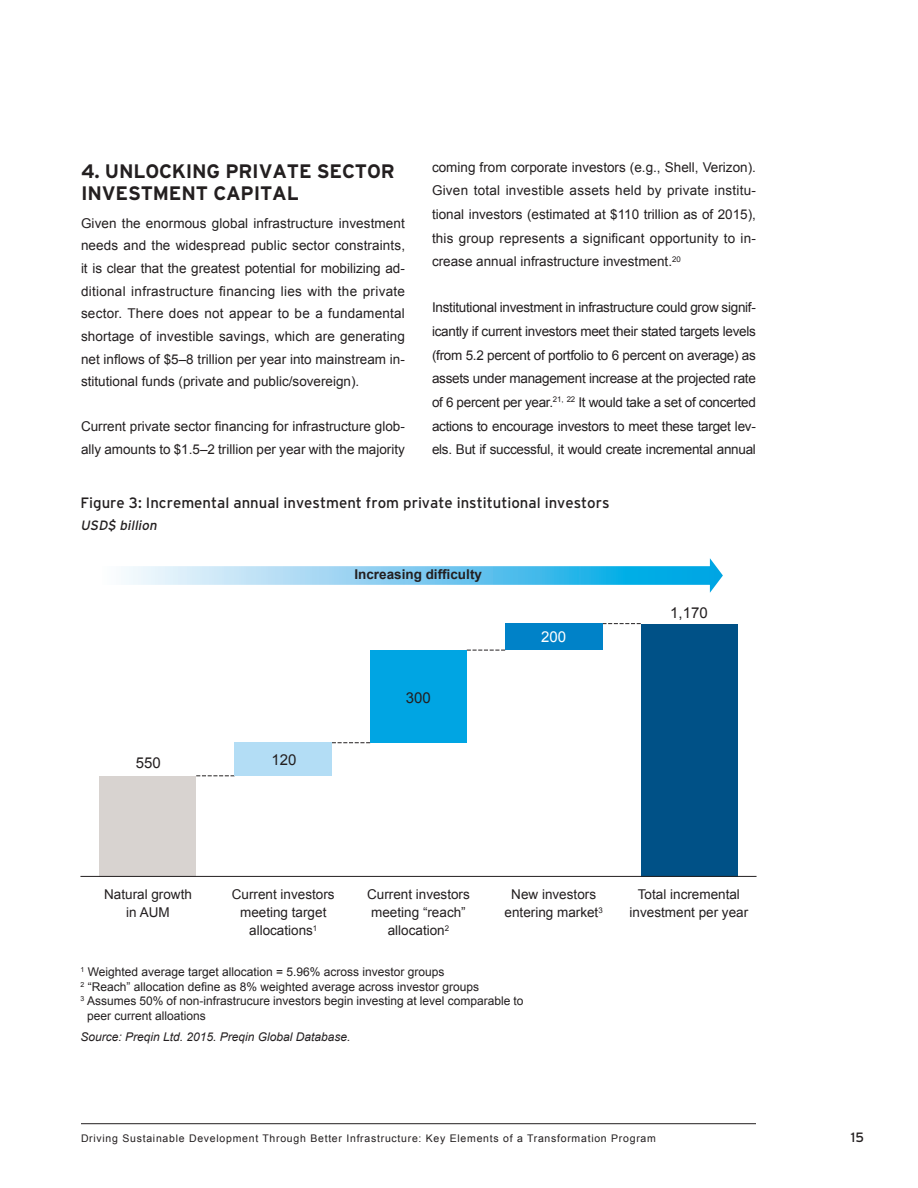
<style>
.page{position:relative;width:918px;height:1188px;background:#fff}
.page>*{position:absolute;margin:0;border:0;box-sizing:border-box;transform-origin:0 0}
.Sub_A{font:700 19.5px/22.6px "Interstate";letter-spacing:-.01em;color:#231f20}
.Box_H{font:15px "Interstate";color:#231f20}
.Box_T{font:15px "Arial";color:#231f20}
.Box_T-2{font:15px "Arial";color:#fff}
.Text{font:13.5px/23.5px "Arial";color:#231f20;text-align:justify}
.Box_T-3{font:13.5px/18px "Arial";color:#231f20;text-align:center}
.Box_T-4{font:700 13.5px "Arial";color:#231f20}
.Box_H-2{font:italic 13.5px "Interstate";color:#231f20}
.t1{font:13.5px "Interstate";color:#231f20}
.Source{font:12px/14.4px "Arial";color:#231f20}
.Source-2{font:italic 12px "Arial";color:#231f20}
.t2{font:10.5px "Arial";letter-spacing:.07em;color:#231f20}
</style>
<div class="page">
<hr style="left:81px;top:1123px;width:675px;height:1px;background:#231f20">
<svg style="left:467px;top:650px;width:38px;height:1px"></svg>
<svg style="left:196px;top:775px;width:39px;height:1px"></svg>
<svg style="left:332px;top:742px;width:38px;height:1px"></svg>
<svg style="left:602px;top:623px;width:39px;height:1px"></svg>
<div style="left:100px;top:776px;width:96px;height:100px;background:#d8d3d0"></div>
<div style="left:235px;top:743px;width:97px;height:33px;background:#b3ddf5"></div>
<div style="left:370px;top:650px;width:97px;height:93px;background:#00a5e3"></div>
<div style="left:505px;top:624px;width:97px;height:26px;background:#0082c8"></div>
<div style="left:641px;top:624px;width:96px;height:252px;background:#005187"></div>
<hr style="left:80px;top:876px;width:677px;height:1px;background:#231f20">
<svg style="left:124px;top:558px;width:599px;height:35px"></svg>
<p class="Sub_A" style="left:81px;top:159px;width:315px">4. UNLOCKING PRIVATE SECTOR<br>INVESTMENT CAPITAL</p>
<p class="Text" style="left:81px;top:212px;width:326px;line-height:22.6px">Given the enormous global infrastructure investment needs and the widespread public sector constraints, it is clear that the greatest potential for mobilizing ad&shy;ditional infrastructure financing lies with the private sector. There does not appear to be a fundamental shortage of investible savings, which are generating net inflows of $5–8 trillion per year into mainstream in&shy;stitutional funds (private and public/sovereign).</p>
<p class="Text" style="left:81px;top:416px;width:325px;line-height:22.6px">Current private sector financing for infrastructure glob&shy;ally amounts to $1.5–2 trillion per year with the majority</p>
<p class="Text" style="left:432px;top:155px;width:325px">coming from corporate investors (e.g., Shell, Verizon).<br>Given total investible assets held by private institu&shy;tional investors (estimated at $110 trillion as of 2015), this group represents a significant opportunity to in&shy;crease annual infrastructure investment.<sup>20</sup></p>
<p class="Text" style="left:432px;top:296px;width:325px">Institutional investment in infrastructure could grow signif&shy;icantly if current investors meet their stated targets levels (from 5.2 percent of portfolio to 6 percent on average) as assets under management increase at the projected rate of 6 percent per year.<sup>21,</sup> <sup>22</sup> It would take a set of concerted actions to encourage investors to meet these target lev&shy;els. But if successful, it would create incremental annual</p>
<p class="Box_H" style="left:80px;top:494px;width:531px">Figure 3: Incremental annual investment from private institutional investors</p>
<p class="Box_H-2" style="left:80px;top:518px;width:81px">USD$ billion</p>
<p class="Box_T" style="left:136px;top:753px;width:27px">550</p>
<p class="Box_T" style="left:271px;top:750px;width:27px">120</p>
<p class="Box_T-4" style="left:354px;top:565px;width:129px">Increasing difficulty</p>
<p class="Box_T" style="left:406px;top:688px;width:27px">300</p>
<p class="Box_T-2" style="left:541px;top:627px;width:27px">200</p>
<p class="Box_T" style="left:670px;top:603px;width:39px">1,170</p>
<p class="Box_T-3" style="left:104px;top:885px;width:89px">Natural growth in AUM</p>
<p class="Box_T-3" style="left:232px;top:885px;width:104px">Current investors meeting target allocations<sup>1</sup></p>
<p class="Box_T-3" style="left:367px;top:885px;width:104px">Current investors meeting “reach” allocation<sup>2</sup></p>
<p class="Box_T-3" style="left:505px;top:885px;width:100px">New investors entering market<sup>3</sup></p>
<p class="Box_T-3" style="left:630px;top:885px;width:120px">Total incremental investment per year</p>
<p class="Source" style="left:80px;top:965px;width:366px"><sup>1</sup> Weighted average target allocation = 5.96% across investor groups</p>
<p class="Source" style="left:80px;top:980px;width:400px"><sup>2</sup> “Reach” allocation define as 8% weighted average across investor groups</p>
<p class="Source" style="left:87px;top:994px;width:438px;text-indent:-7px"><sup>3</sup> Assumes 50% of non-infrastrucure investors begin investing at level comparable to peer current alloations</p>
<p class="Source-2" style="left:80px;top:1029px;width:272px">Source: Preqin Ltd. 2015. Preqin Global Database.</p>
<p class="t2" style="left:81px;top:1131px;width:576px">Driving Sustainable Development Through Better Infrastructure: Key Elements of a Transformation Program</p>
<p class="t1" style="left:851px;top:1130px;width:15px">15</p>
</div>
